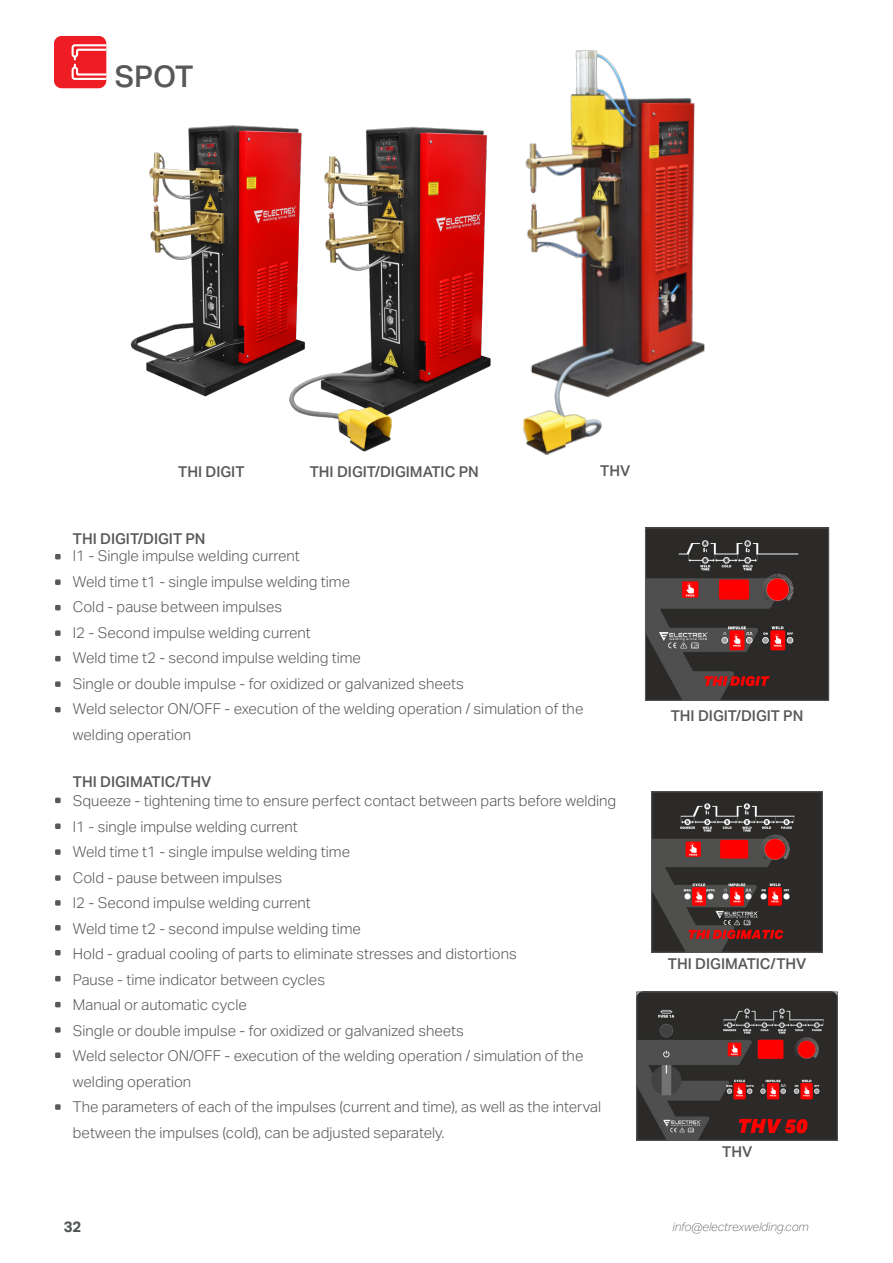
<style>
.page{position:relative;width:893px;height:1263px;background:#fff}
.page>*{position:absolute;margin:0;border:0;box-sizing:border-box;transform-origin:0 0}
.t1{font:500 30px "Aktiv Grotesk";color:#57585a}
.t2{font:300 15px/25.5px "Aktiv Grotesk";color:#57585a}
.t3{font:500 15px "Aktiv Grotesk";color:#57585a}
.t4{font:700 15px "Aktiv Grotesk";color:#4f5252}
.t5{font:italic 100 12px "Aktiv Grotesk";color:#4f5252}
</style>
<div class="page">
<div style="left:54px;top:36px;width:52px;height:52px;background:#ee1d23;border-radius:8px"></div>
<svg style="left:72px;top:44px;width:34px;height:36px"></svg>
<img style="left:653px;top:793px;width:168px;height:157px">
<div style="left:651px;top:791px;width:172px;height:161px;border:1px solid #57585a"></div>
<img style="left:647px;top:530px;width:180px;height:169px">
<div style="left:645px;top:528px;width:184px;height:173px;border:1px solid #57585a"></div>
<img style="left:638px;top:993px;width:198px;height:145px">
<div style="left:636px;top:991px;width:202px;height:149px;border:1px solid #57585a"></div>
<svg style="left:55px;top:554px;width:6px;height:5px"></svg>
<svg style="left:55px;top:579px;width:6px;height:6px"></svg>
<svg style="left:55px;top:605px;width:6px;height:5px"></svg>
<svg style="left:55px;top:630px;width:6px;height:6px"></svg>
<svg style="left:55px;top:656px;width:6px;height:5px"></svg>
<svg style="left:55px;top:681px;width:6px;height:6px"></svg>
<svg style="left:55px;top:707px;width:6px;height:5px"></svg>
<svg style="left:55px;top:798px;width:6px;height:5px"></svg>
<svg style="left:55px;top:849px;width:6px;height:6px"></svg>
<svg style="left:55px;top:823px;width:6px;height:6px"></svg>
<svg style="left:55px;top:875px;width:6px;height:6px"></svg>
<svg style="left:55px;top:900px;width:6px;height:6px"></svg>
<svg style="left:55px;top:925px;width:6px;height:5px"></svg>
<svg style="left:55px;top:950px;width:6px;height:5px"></svg>
<svg style="left:55px;top:976px;width:6px;height:5px"></svg>
<svg style="left:55px;top:1002px;width:6px;height:5px"></svg>
<svg style="left:55px;top:1027px;width:6px;height:6px"></svg>
<svg style="left:55px;top:1052px;width:6px;height:6px"></svg>
<svg style="left:55px;top:1104px;width:6px;height:6px"></svg>
<img style="left:130px;top:125px;width:152px;height:272px">
<img style="left:282px;top:127px;width:209px;height:325px">
<img style="left:523px;top:50px;width:182px;height:405px">
<p class="t1" style="left:115px;top:58px;width:80px">SPOT</p>
<p class="t3" style="left:178px;top:462px;width:68px">THI DIGIT</p>
<p class="t3" style="left:310px;top:462px;width:171px">THI DIGIT/DIGIMATIC PN</p>
<p class="t3" style="left:600px;top:462px;width:32px">THV</p>
<p class="t3" style="left:73px;top:529px;width:134px">THI DIGIT/DIGIT PN</p>
<p class="t2" style="left:73px;top:543px;width:228px">I1 - Single impulse welding current</p>
<p class="t2" style="left:73px;top:569px;width:279px">Weld time t1 - single impulse welding time</p>
<p class="t2" style="left:73px;top:594px;width:211px">Cold - pause between impulses</p>
<p class="t2" style="left:73px;top:620px;width:239px">I2 - Second impulse welding current</p>
<p class="t2" style="left:73px;top:645px;width:290px">Weld time t2 - second impulse welding time</p>
<p class="t2" style="left:73px;top:671px;width:392px">Single or double impulse - for oxidized or galvanized sheets</p>
<p class="t2" style="left:73px;top:696px;width:512px">Weld selector ON/OFF - execution of the welding operation / simulation of the welding operation</p>
<p class="t3" style="left:73px;top:772px;width:140px">THI DIGIMATIC/THV</p>
<p class="t2" style="left:73px;top:788px;width:545px">Squeeze - tightening time to ensure perfect contact between parts before welding</p>
<p class="t2" style="left:73px;top:813px;width:227px">I1 - single impulse welding current</p>
<p class="t2" style="left:73px;top:839px;width:279px">Weld time t1 - single impulse welding time</p>
<p class="t2" style="left:73px;top:864px;width:211px">Cold - pause between impulses</p>
<p class="t2" style="left:73px;top:890px;width:239px">I2 - Second impulse welding current</p>
<p class="t2" style="left:73px;top:915px;width:290px">Weld time t2 - second impulse welding time</p>
<p class="t2" style="left:73px;top:941px;width:445px">Hold - gradual cooling of parts to eliminate stresses and distortions</p>
<p class="t2" style="left:73px;top:966px;width:254px">Pause - time indicator between cycles</p>
<p class="t2" style="left:73px;top:992px;width:175px">Manual or automatic cycle</p>
<p class="t2" style="left:73px;top:1017px;width:392px">Single or double impulse - for oxidized or galvanized sheets</p>
<p class="t2" style="left:73px;top:1043px;width:512px">Weld selector ON/OFF - execution of the welding operation / simulation of the welding operation</p>
<p class="t2" style="left:73px;top:1094px;width:530px">The parameters of each of the impulses (current and time), as well as the interval between the impulses (cold), can be adjusted separately.</p>
<p class="t3" style="left:671px;top:706px;width:134px">THI DIGIT/DIGIT PN</p>
<p class="t3" style="left:668px;top:955px;width:140px">THI DIGIMATIC/THV</p>
<p class="t3" style="left:722px;top:1142px;width:32px">THV</p>
<p class="t4" style="left:64px;top:1218px;width:19px">32</p>
<p class="t5" style="left:672px;top:1220px;width:138px">info@electrexwelding.com</p>
</div>
